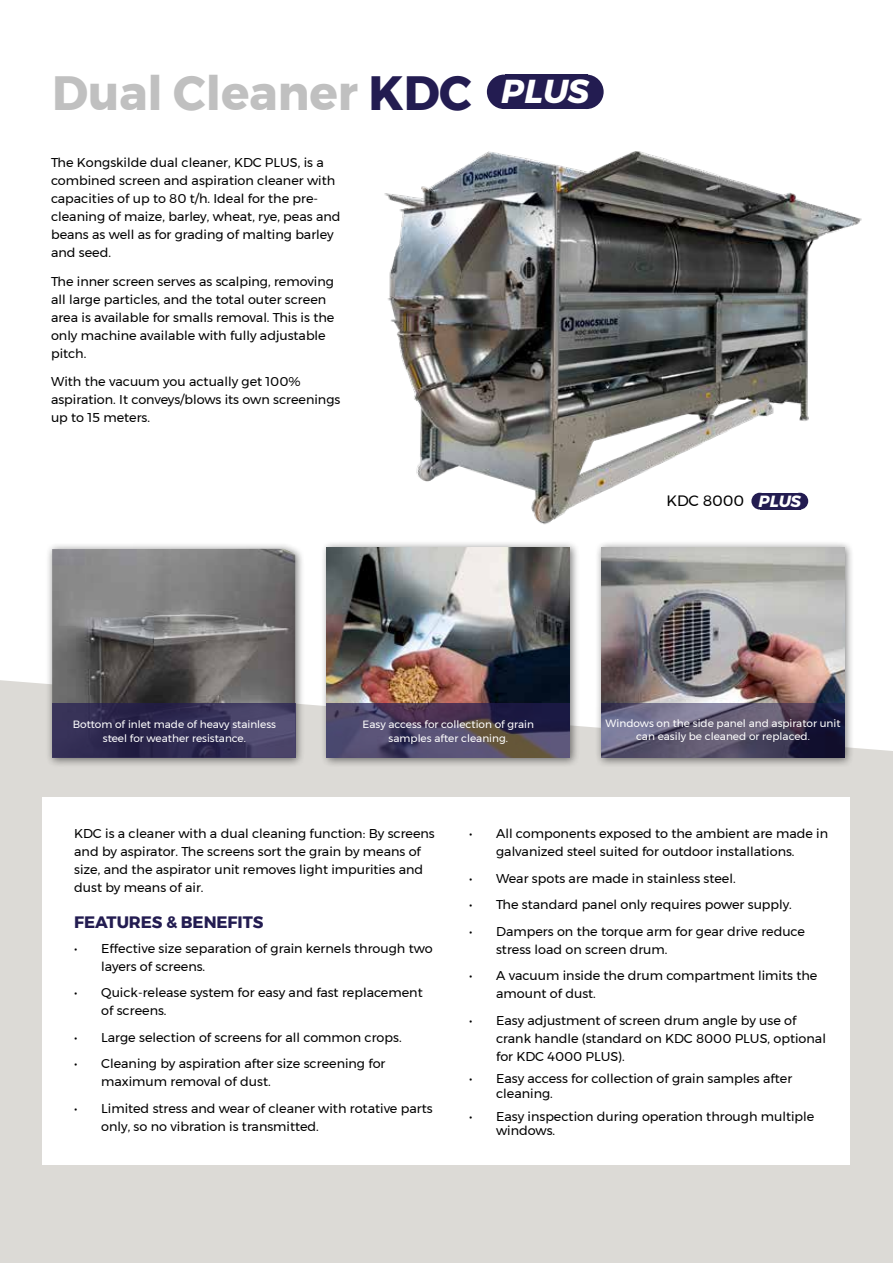
<style>
.page{position:relative;width:893px;height:1263px;background:#fff}
.page>*{position:absolute;margin:0;border:0;box-sizing:border-box;transform-origin:0 0}
.t1{font:700 48px "Montserrat";color:#c0c0c0}
.t2{font:700 16.5px "Montserrat";letter-spacing:-.005em;color:#231c51}
.t3{font:15px "Montserrat";letter-spacing:-.005em;color:#000}
.t4{font:12.75px/18px "Montserrat";color:#000}
.t5{font:10.5px/14.2px "Montserrat";color:#fff;text-align:center}
.s1{color:#231c51}
.s2{font-style:italic;font-size:33.15px;color:#fff}
.s3{font-weight:700;font-style:italic;font-size:16.2px;color:#fff}
</style>
<div class="page">
<div style="left:0;top:680px;width:893px;height:583px;background:#dcdad6"></div>
<div style="left:487px;top:75px;width:34px;height:34px;background:#231c51;border-radius:50%"></div>
<div style="left:505px;top:75px;width:82px;height:34px;background:#231c51"></div>
<div style="left:569px;top:75px;width:35px;height:34px;background:#231c51;border-radius:50%"></div>
<div style="left:43px;top:797px;width:807px;height:367px;background:#fff"></div>
<img style="left:384px;top:151px;width:478px;height:374px">
<div style="left:45px;top:542px;width:260px;height:225px;background:#000;opacity:.5"></div>
<img style="left:52px;top:549px;width:243px;height:154px">
<svg style="left:52px;top:703px;width:243px;height:55px;background:#353056"></svg>
<div style="left:595px;top:540px;width:259px;height:227px;background:#000;opacity:.5"></div>
<img style="left:601px;top:547px;width:243px;height:156px">
<svg style="left:601px;top:703px;width:243px;height:55px;background:#544f6a"></svg>
<div style="left:320px;top:540px;width:260px;height:227px;background:#000;opacity:.5"></div>
<img style="left:327px;top:547px;width:243px;height:156px">
<svg style="left:327px;top:703px;width:243px;height:55px;background:#49405c"></svg>
<div style="left:751px;top:493px;width:17px;height:16px;background:#231c51;border-radius:50%"></div>
<div style="left:760px;top:493px;width:40px;height:16px;background:#231c51"></div>
<div style="left:791px;top:493px;width:17px;height:16px;background:#231c51;border-radius:50%"></div>
<h1 class="t1" style="left:52px;top:55px;width:539px">Dual Cleaner <span class="s1">KDC</span> <span class="s2">PLUS</span></h1>
<p class="t4" style="left:51px;top:153px;width:291px">The Kongskilde dual cleaner, KDC PLUS, is a combined screen and aspiration cleaner with capacities of up to 80 t/h. Ideal for the pre&shy;cleaning of maize, barley, wheat, rye, peas and beans as well as for grading of malting barley and seed.</p>
<p class="t4" style="left:51px;top:272px;width:285px">The inner screen serves as scalping, removing all large particles, and the total outer screen area is available for smalls removal. This is the only machine available with fully adjustable pitch.</p>
<p class="t4" style="left:51px;top:373px;width:291px">With the vacuum you actually get 100% aspiration. It conveys/blows its own screenings up to 15 meters.</p>
<p class="t3" style="left:666px;top:489px;width:136px">KDC 8000 <span class="s3">PLUS</span></p>
<p class="t5" style="left:73px;top:717px;width:205px">Bottom of inlet made of heavy stainless steel for weather resistance.</p>
<p class="t5" style="left:606px;top:717px;width:236px;line-height:12.6px">Windows on the side panel and aspirator unit can easily be cleaned or replaced.</p>
<p class="t5" style="left:363px;top:717px;width:173px">Easy access for collection of grain samples after cleaning.</p>
<p class="t4" style="left:74px;top:824px;width:362px">KDC is a cleaner with a dual cleaning function: By screens and by aspirator. The screens sort the grain by means of size, and the aspirator unit removes light impurities and dust by means of air.</p>
<p class="t2" style="left:74px;top:909px;width:191px">FEATURES &amp; BENEFITS</p>
<p class="t4" style="left:101px;top:939px;width:333px;text-indent:-27px">• Effective size separation of grain kernels through two layers of screens.</p>
<p class="t4" style="left:101px;top:984px;width:323px;text-indent:-27px">• Quick-release system for easy and fast replacement of screens.</p>
<p class="t4" style="left:74px;top:1028px;width:329px">• Large selection of screens for all common crops.</p>
<p class="t4" style="left:101px;top:1055px;width:286px;text-indent:-27px">• Cleaning by aspiration after size screening for maximum removal of dust.</p>
<p class="t4" style="left:101px;top:1099px;width:333px;text-indent:-27px">• Limited stress and wear of cleaner with rotative parts only, so no vibration is transmitted.</p>
<p class="t4" style="left:469px;top:824px;width:361px;text-align:center">• All components exposed to the ambient are made in galvanized steel suited for outdoor installations.</p>
<p class="t4" style="left:469px;top:869px;width:268px">• Wear spots are made in stainless steel.</p>
<p class="t4" style="left:469px;top:895px;width:324px">• The standard panel only requires power supply.</p>
<p class="t4" style="left:496px;top:922px;width:310px;text-indent:-27px">• Dampers on the torque arm for gear drive reduce stress load on screen drum.</p>
<p class="t4" style="left:496px;top:966px;width:323px;text-indent:-27px">• A vacuum inside the drum compartment limits the amount of dust.</p>
<p class="t4" style="left:496px;top:1011px;width:331px;text-indent:-27px">• Easy adjustment of screen drum angle by use of crank handle (standard on KDC 8000 PLUS, optional for KDC 4000 PLUS).</p>
<p class="t4" style="left:496px;top:1072px;width:298px;line-height:14.2px;text-indent:-27px">• Easy access for collection of grain samples after cleaning.</p>
<p class="t4" style="left:496px;top:1109px;width:320px;line-height:14.2px;text-indent:-27px">• Easy inspection during operation through multiple windows.</p>
</div>
